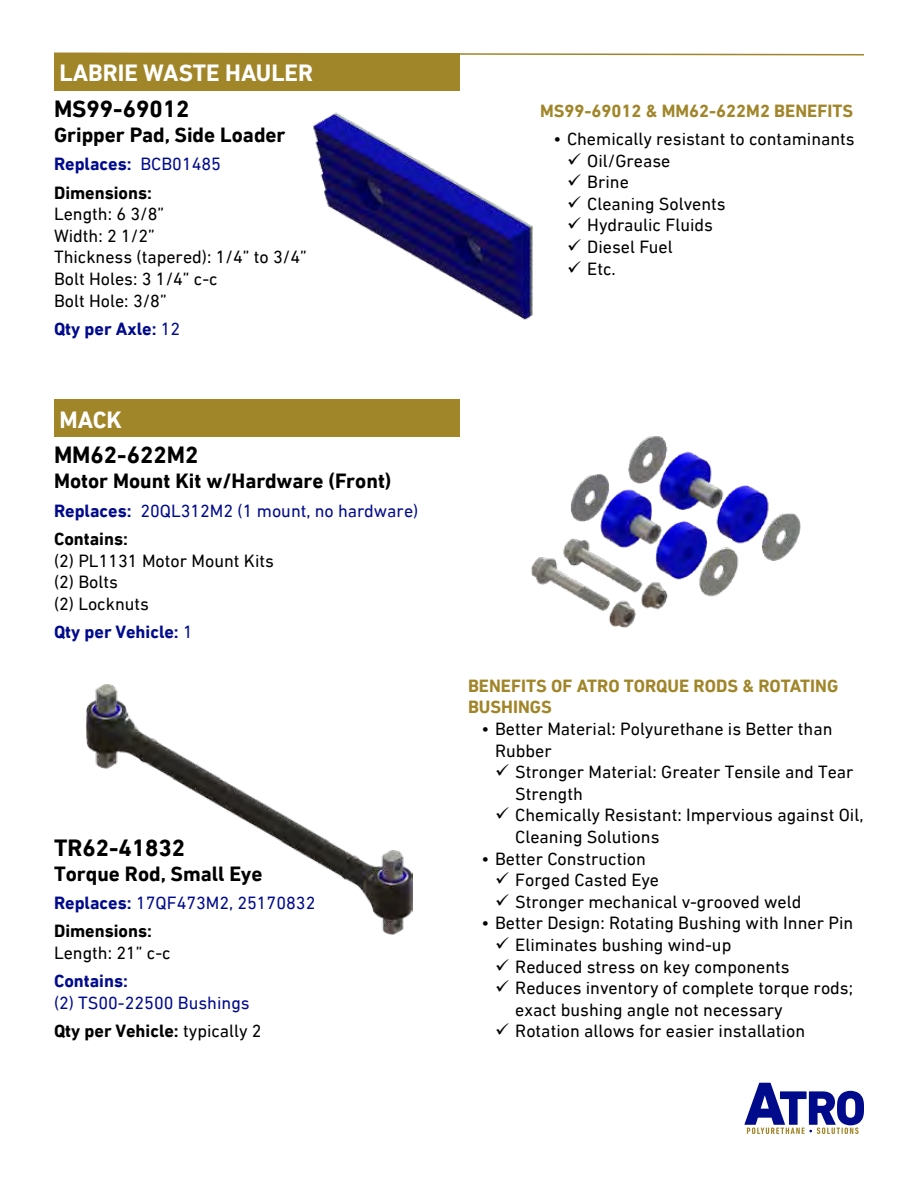
<style>
.page{position:relative;width:918px;height:1188px;background:#fff}
.page>*{position:absolute;margin:0;border:0;box-sizing:border-box;transform-origin:0 0}
.t1{font:700 24px "DIN Next LT Pro";color:#000}
.t2{font:700 24px "DIN Next LT Pro";color:#fff}
.t3{font:700 21px "DIN Next LT Pro";color:#000}
.t4{font:18px/21.6px "DIN Next LT Pro";color:#000}
.t5{font:18px/28.3px "DIN Next LT Pro";color:#000b8c}
.t6{font:700 18px/21.6px "DIN Next LT Pro";color:#a18529}
.t7{font:700 18px "DIN Next LT Pro";color:#000b8c}
.t8{font:700 18px/28.3px "DIN Next LT Pro";color:#000}
.s1{color:#000b8c}
.s2{font-weight:400;color:#000b8c}
.s3{font-weight:400}
.s4{font-weight:700}
.s5{font-weight:700;color:#000}
.s6{color:#000}
</style>
<div class="page">
<svg style="left:54px;top:52px;width:810px;height:4px"></svg>
<svg style="left:744px;top:1083px;width:120px;height:51px"></svg>
<div style="left:54px;top:53px;width:405px;height:38px;background:#a18529"></div>
<img style="left:313px;top:112px;width:220px;height:208px">
<div style="left:54px;top:400px;width:405px;height:37px;background:#a18529"></div>
<img style="left:531px;top:436px;width:270px;height:192px">
<img style="left:86px;top:684px;width:327px;height:251px">
<h1 class="t2" style="left:60px;top:59px;width:255px">LABRIE WASTE HAULER</h1>
<h1 class="t1" style="left:54px;top:95px;width:137px">MS99-69012</h1>
<p class="t3" style="left:54px;top:123px;width:233px">Gripper Pad, Side Loader</p>
<p class="t8" style="left:54px;top:150px;width:169px"><span class="s1">Replaces:</span> <span class="s2">BCB01485<br></span>Dimensions:</p>
<p class="t4" style="left:54px;top:203px;width:254px">Length: 6 3/8”<br>Width: 2 1/2”<br>Thickness (tapered): 1/4” to 3/4”<br>Bolt Holes: 3 1/4” c-c<br>Bolt Hole: 3/8”</p>
<p class="t7" style="left:54px;top:318px;width:128px">Qty per Axle: <span class="s3">12</span></p>
<h1 class="t2" style="left:60px;top:405px;width:64px">MACK</h1>
<h1 class="t1" style="left:54px;top:441px;width:146px">MM62-622M2</h1>
<p class="t3" style="left:54px;top:469px;width:339px">Motor Mount Kit w/Hardware (Front)</p>
<p class="t5" style="left:54px;top:496px;width:366px"><span class="s4">Replaces:</span> 20QL312M2 (1 mount, no hardware)<br><span class="s5">Contains:</span></p>
<p class="t4" style="left:54px;top:549px;width:222px">(2) PL1131 Motor Mount Kits (2) Bolts<br>(2) Locknuts</p>
<p class="t7" style="left:54px;top:622px;width:140px">Qty per Vehicle: <span class="s3">1</span></p>
<h1 class="t1" style="left:54px;top:833px;width:133px">TR62-41832</h1>
<p class="t3" style="left:54px;top:861px;width:210px">Torque Rod, Small Eye</p>
<p class="t5" style="left:54px;top:889px;width:263px"><span class="s4">Replaces:</span> 17QF473M2, 25170832<br><span class="s5">Dimensions:</span></p>
<p class="t4" style="left:54px;top:942px;width:118px">Length: 21” c-c</p>
<p class="t7" style="left:54px;top:971px;width:75px">Contains:</p>
<p class="t5" style="left:54px;top:988px;width:209px">(2) TS00-22500 Bushings<br><span class="s5">Qty per Vehicle:</span> <span class="s6">typically 2</span></p>
<p class="t6" style="left:540px;top:100px;width:315px">MS99-69012 &amp; MM62-622M2 BENEFITS</p>
<p class="t4" style="left:587px;top:128px;width:269px;text-indent:-34px">• Chemically resistant to contaminants<br>Oil/Grease<br>Brine<br>Cleaning Solvents<br>Hydraulic Fluids<br>Diesel Fuel<br>Etc.</p>
<p class="t6" style="left:468px;top:675px;width:372px">BENEFITS OF ATRO TORQUE RODS &amp; ROTATING<br>BUSHINGS</p>
<p class="t4" style="left:495px;top:718px;width:339px;text-indent:-14px">• Better Material: Polyurethane is Better than<br>Rubber</p>
<p class="t4" style="left:515px;top:761px;width:350px">Stronger Material: Greater Tensile and Tear<br>Strength<br>Chemically Resistant: Impervious against Oil,<br>Cleaning Solutions</p>
<p class="t4" style="left:515px;top:847px;width:288px;text-indent:-34px">• Better Construction<br>Forged Casted Eye<br>Stronger mechanical v-grooved weld</p>
<p class="t4" style="left:515px;top:912px;width:340px;text-indent:-34px">• Better Design: Rotating Bushing with Inner Pin Eliminates bushing wind-up<br>Reduced stress on key components Reduces inventory of complete torque rods; exact bushing angle not necessary<br>Rotation allows for easier installation</p>
</div>
